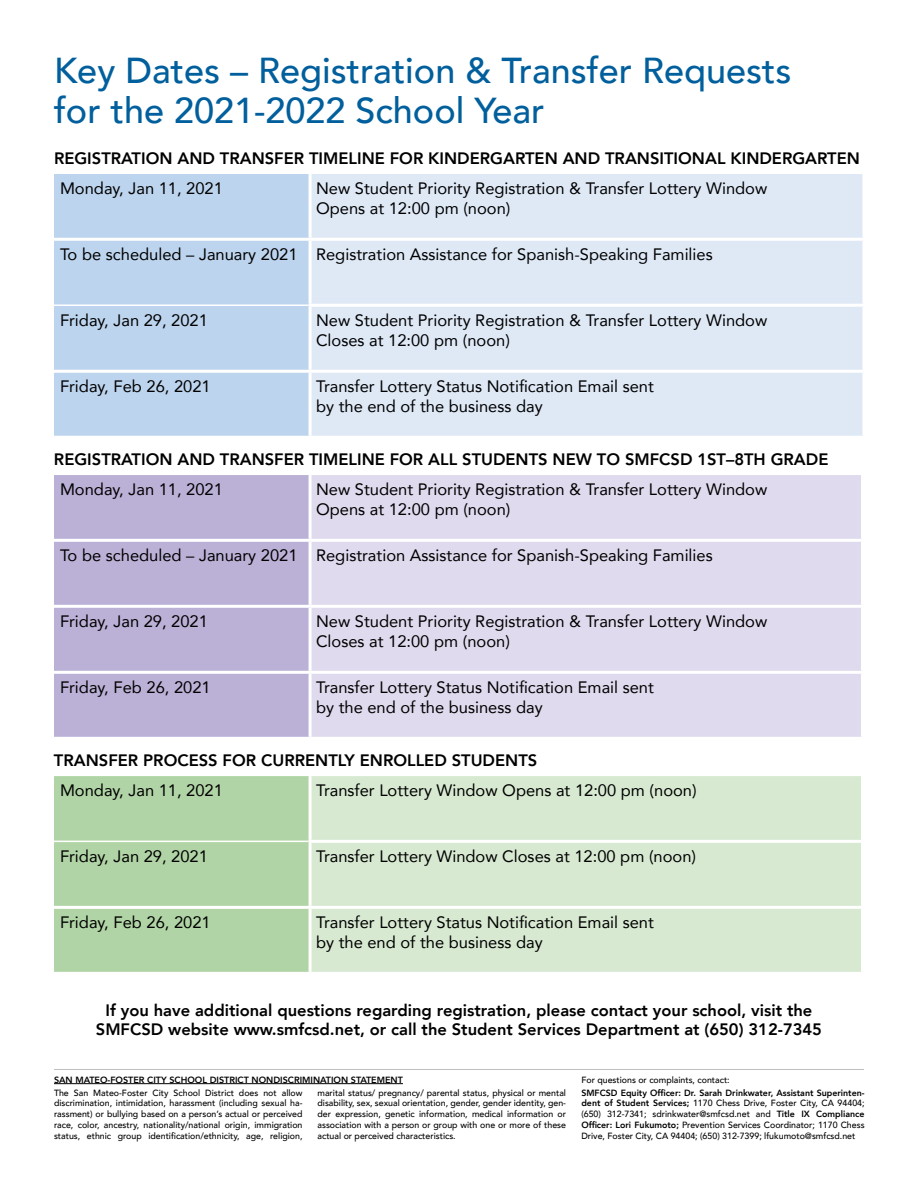
<style>
.page{position:relative;width:918px;height:1188px;background:#fff}
.page>*{position:absolute;margin:0;border:0;box-sizing:border-box;transform-origin:0 0}
.t1{font:500 36px/40.5px "Avenir";color:#005f9c}
.t2{font:16.5px/19.8px "Avenir";color:#000}
.t3{font:800 16.5px/19.8px "Avenir";color:#000;text-align:center}
.t4{font:500 9px/10.8px "Avenir";color:#000;text-align:justify}
.t5{font:800 9px "Avenir";color:#000}
.s1{font-weight:800}
</style>
<div class="page">
<div style="left:54px;top:174px;width:255px;height:262px;background:#bdd4ee"></div>
<div style="left:312px;top:174px;width:550px;height:262px;background:#dfe9f6"></div>
<hr style="left:54px;top:304px;width:255px;height:2px;background:#fff">
<svg style="left:862px;top:174px;width:1px;height:64px"></svg>
<hr style="left:54px;top:238px;width:256px;height:3px;background:#fff">
<hr style="left:310px;top:238px;width:555px;height:3px;background:#fff">
<svg style="left:862px;top:241px;width:1px;height:63px"></svg>
<hr style="left:309px;top:304px;width:556px;height:3px;background:#fff">
<svg style="left:862px;top:307px;width:1px;height:63px"></svg>
<hr style="left:54px;top:370px;width:256px;height:3px;background:#fff">
<hr style="left:310px;top:370px;width:555px;height:3px;background:#fff">
<svg style="left:862px;top:373px;width:1px;height:63px"></svg>
<div style="left:54px;top:475px;width:255px;height:262px;background:#bbb1d7"></div>
<div style="left:312px;top:475px;width:549px;height:262px;background:#dfdaed"></div>
<hr style="left:54px;top:539px;width:256px;height:3px;background:#fff">
<hr style="left:310px;top:539px;width:554px;height:3px;background:#fff">
<hr style="left:54px;top:605px;width:256px;height:3px;background:#fff">
<hr style="left:310px;top:605px;width:554px;height:3px;background:#fff">
<hr style="left:54px;top:671px;width:256px;height:3px;background:#fff">
<hr style="left:310px;top:671px;width:554px;height:3px;background:#fff">
<div style="left:54px;top:776px;width:255px;height:196px;background:#b1d4a6"></div>
<div style="left:312px;top:776px;width:549px;height:196px;background:#d8e9d2"></div>
<hr style="left:54px;top:841px;width:255px;height:1px;background:#fff">
<hr style="left:309px;top:840px;width:555px;height:3px;background:#fff">
<hr style="left:54px;top:906px;width:256px;height:3px;background:#fff">
<hr style="left:310px;top:906px;width:554px;height:3px;background:#fff">
<hr style="left:54px;top:1083px;width:349px;height:1px;background:#000">
<hr style="left:54px;top:1069px;width:810px;height:1px;background:#bcbec0">
<h1 class="t1" style="left:54px;top:48px;width:739px">Key Dates – Registration &amp; Transfer Requests for the 2021-2022 School Year</h1>
<p class="t3" style="left:54px;top:148px;width:808px">REGISTRATION AND TRANSFER TIMELINE FOR KINDERGARTEN AND TRANSITIONAL KINDERGARTEN</p>
<p class="t2" style="left:60px;top:178px;width:164px">Monday, Jan 11, 2021</p>
<p class="t2" style="left:316px;top:178px;width:453px">New Student Priority Registration &amp; Transfer Lottery Window<br>Opens at 12:00 pm (noon)</p>
<p class="t2" style="left:60px;top:244px;width:654px">To be scheduled – January 2021 Registration Assistance for Spanish-Speaking Families</p>
<p class="t2" style="left:60px;top:310px;width:149px">Friday, Jan 29, 2021</p>
<p class="t2" style="left:316px;top:310px;width:453px">New Student Priority Registration &amp; Transfer Lottery Window<br>Closes at 12:00 pm (noon)</p>
<p class="t2" style="left:60px;top:376px;width:152px">Friday, Feb 26, 2021</p>
<p class="t2" style="left:316px;top:376px;width:339px">Transfer Lottery Status Notification Email sent by the end of the business day</p>
<p class="t3" style="left:54px;top:449px;width:776px">REGISTRATION AND TRANSFER TIMELINE FOR ALL STUDENTS NEW TO SMFCSD 1ST–8TH GRADE</p>
<p class="t2" style="left:60px;top:479px;width:164px">Monday, Jan 11, 2021</p>
<p class="t2" style="left:316px;top:479px;width:453px">New Student Priority Registration &amp; Transfer Lottery Window<br>Opens at 12:00 pm (noon)</p>
<p class="t2" style="left:60px;top:545px;width:654px">To be scheduled – January 2021 Registration Assistance for Spanish-Speaking Families</p>
<p class="t2" style="left:60px;top:611px;width:149px">Friday, Jan 29, 2021</p>
<p class="t2" style="left:316px;top:611px;width:453px">New Student Priority Registration &amp; Transfer Lottery Window<br>Closes at 12:00 pm (noon)</p>
<p class="t2" style="left:60px;top:677px;width:152px">Friday, Feb 26, 2021</p>
<p class="t2" style="left:316px;top:677px;width:339px">Transfer Lottery Status Notification Email sent by the end of the business day</p>
<p class="t3" style="left:54px;top:750px;width:485px">TRANSFER PROCESS FOR CURRENTLY ENROLLED STUDENTS</p>
<p class="t2" style="left:60px;top:780px;width:164px">Monday, Jan 11, 2021</p>
<p class="t2" style="left:316px;top:780px;width:382px">Transfer Lottery Window Opens at 12:00 pm (noon)</p>
<p class="t2" style="left:60px;top:846px;width:149px">Friday, Jan 29, 2021</p>
<p class="t2" style="left:316px;top:846px;width:382px">Transfer Lottery Window Closes at 12:00 pm (noon)</p>
<p class="t2" style="left:60px;top:912px;width:152px">Friday, Feb 26, 2021</p>
<p class="t2" style="left:316px;top:912px;width:339px">Transfer Lottery Status Notification Email sent by the end of the business day</p>
<p class="t3" style="left:96px;top:1000px;width:728px">If you have additional questions regarding registration, please contact your school, visit the<br>SMFCSD website www.smfcsd.net, or call the Student Services Department at (650) 312-7345</p>
<p class="t5" style="left:54px;top:1073px;width:350px">SAN MATEO-FOSTER CITY SCHOOL DISTRICT NONDISCRIMINATION STATEMENT</p>
<p class="t4" style="left:54px;top:1087px;width:250px">The San Mateo-Foster City School District does not allow discrimination, intimidation, harassment (including sexual ha&shy;rassment) or bullying based on a person’s actual or perceived race, color, ancestry, nationality/national origin, immigration status, ethnic group identification/ethnicity, age, religion,</p>
<p class="t4" style="left:318px;top:1087px;width:250px">marital status/ pregnancy/ parental status, physical or mental disability, sex, sexual orientation, gender, gender identity, gen&shy;der expression, genetic information, medical information or association with a person or group with one or more of these actual or perceived characteristics.</p>
<p class="t4" style="left:581px;top:1074px;width:150px">For questions or complaints, contact:</p>
<p class="t4" style="left:581px;top:1087px;width:285px"><span class="s1">SMFCSD Equity Officer: Dr. Sarah Drinkwater, Assistant Superinten&shy;dent of Student Services;</span> 1170 Chess Drive, Foster City, CA 94404; (650) 312-7341; sdrinkwater@smfcsd.net and <span class="s1">Title IX Compliance Officer: Lori Fukumoto;</span> Prevention Services Coordinator; 1170 Chess Drive, Foster City, CA 94404; (650) 312-7399; lfukumoto@smfcsd.net</p>
</div>
